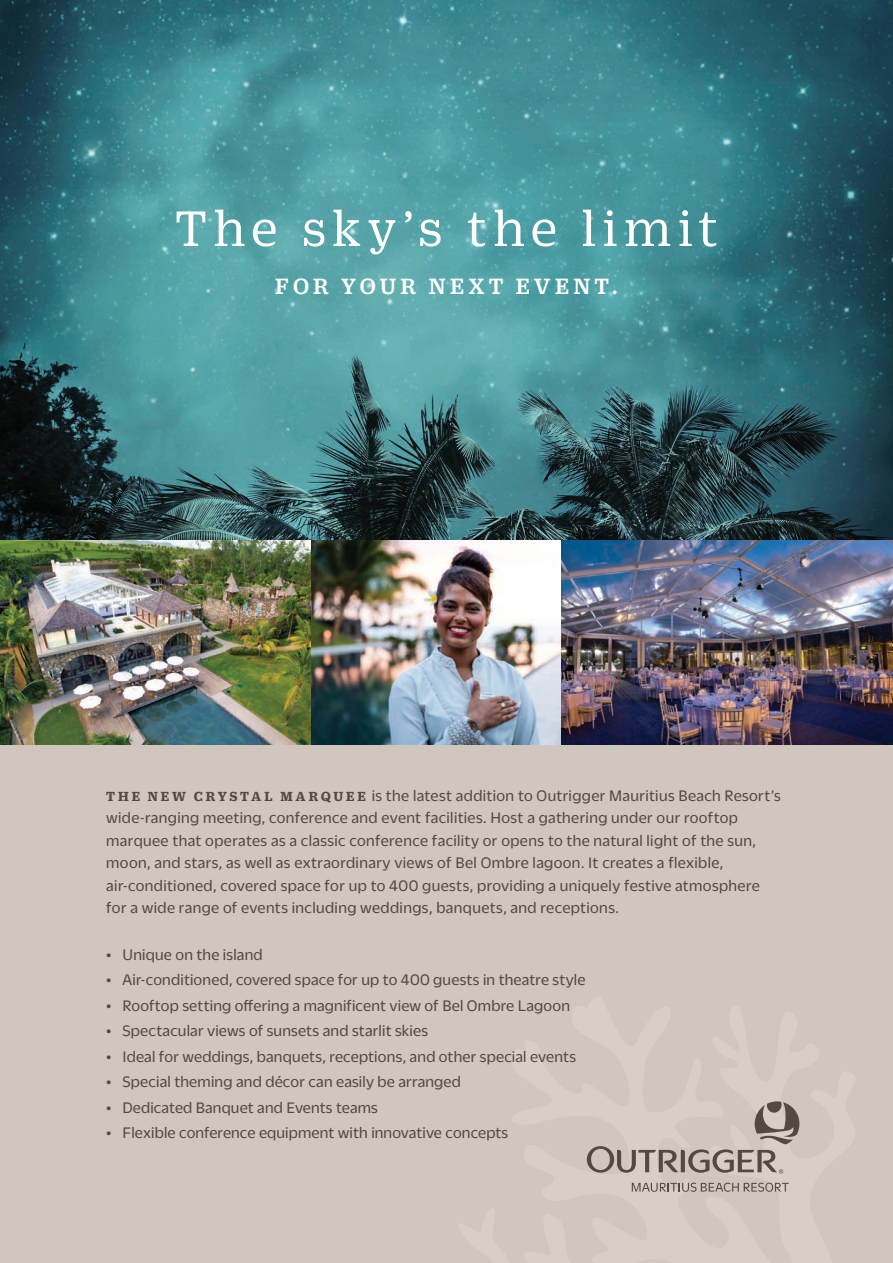
<style>
.page{position:relative;width:893px;height:1263px;background:#fff}
.page>*{position:absolute;margin:0;border:0;box-sizing:border-box;transform-origin:0 0}
.t1{font:54px "Duplicate Ionic";letter-spacing:.125em;color:#fff}
.t2{font:500 24px "Duplicate Ionic";letter-spacing:.17em;color:#fff}
.t3{font:16.5px/22.5px "Duplicate Sans";letter-spacing:.015em;color:#554741}
.s1{font-family:"Duplicate Ionic";font-weight:700;font-size:14.25px}
</style>
<div class="page">
<div style="left:0;top:744px;width:893px;height:519px;background:#d0c6bd"></div>
<img style="left:0;top:0;width:893px;height:744px">
<svg style="left:632px;top:1182px;width:157px;height:10px"></svg>
<svg style="left:587px;top:1101px;width:212px;height:72px"></svg>
<p class="t1" style="left:175px;top:191px;width:545px">The sky’s the limit</p>
<p class="t2" style="left:275px;top:269px;width:344px">FOR YOUR NEXT EVENT.</p>
<p class="t3" style="left:106px;top:783px;width:676px"><span class="s1">T H E N E W C RY STA L M A RQU E E</span> is the latest addition to Outrigger Mauritius Beach Resort’s wide-ranging meeting, conference and event facilities. Host a gathering under our rooftop marquee that operates as a classic conference facility or opens to the natural light of the sun, moon, and stars, as well as extraordinary views of Bel Ombre lagoon. It creates a flexible, air-conditioned, covered space for up to 400 guests, providing a uniquely festive atmosphere for a wide range of events including weddings, banquets, and receptions.</p>
<p class="t3" style="left:106px;top:942px;width:158px">• Unique on the island</p>
<p class="t3" style="left:106px;top:968px;width:481px">• Air-conditioned, covered space for up to 400 guests in theatre style</p>
<p class="t3" style="left:106px;top:993px;width:465px">• Rooftop setting offering a magnificent view of Bel Ombre Lagoon</p>
<p class="t3" style="left:106px;top:1019px;width:323px">• Spectacular views of sunsets and starlit skies</p>
<p class="t3" style="left:106px;top:1044px;width:471px">• Ideal for weddings, banquets, receptions, and other special events</p>
<p class="t3" style="left:106px;top:1070px;width:356px">• Special theming and décor can easily be arranged</p>
<p class="t3" style="left:106px;top:1095px;width:273px">• Dedicated Banquet and Events teams</p>
<p class="t3" style="left:106px;top:1121px;width:403px">• Flexible conference equipment with innovative concepts</p>
</div>
